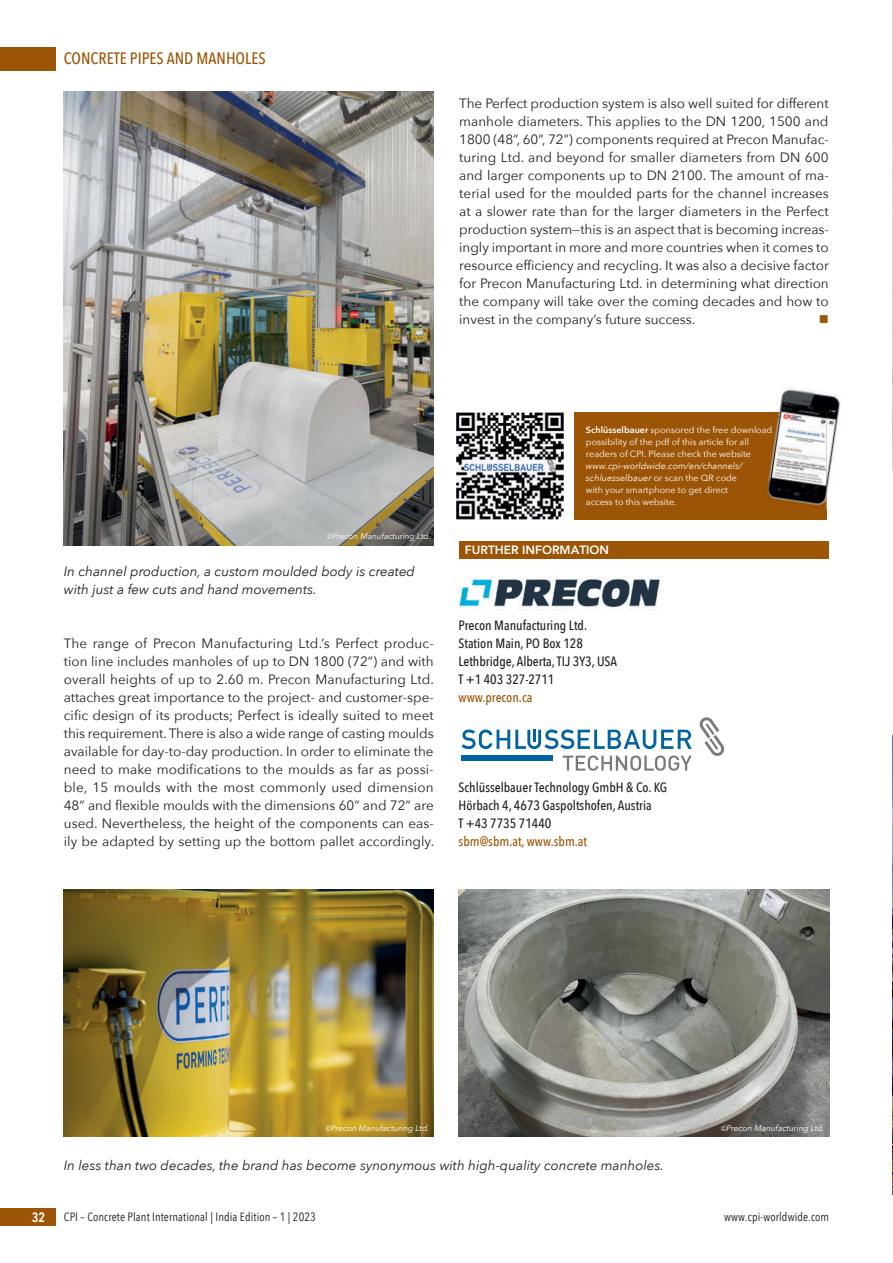
<style>
.page{position:relative;width:893px;height:1263px;background:#fff}
.page>*{position:absolute;margin:0;border:0;box-sizing:border-box;transform-origin:0 0}
.t1{font:500 16.5px "Avenir Next Condensed";color:#9c5506}
.t2{font:13.5px/18px "Avenir Next";color:#231f20;text-align:justify}
.t3{font:500 13.5px/18px "Avenir Next Condensed";color:#231f20}
.t4{font:italic 13.5px/18px "Avenir Next";color:#231f20}
.t5{font:500 13.5px "Avenir Next Condensed";color:#9c5506}
.t6{font:600 13.5px "Avenir Next Condensed";color:#fff}
.t7{font:13.5px "Wingdings";color:#9c5506}
.t8{font:12px "Avenir Next Condensed";letter-spacing:.01em;color:#231f20}
.t9{font:800 12px "Avenir";color:#fff}
.t10{font:9px/12px "Avenir Next";color:#fff}
.t11{font:italic 8.25px "Avenir Next";color:#fff}
.s1{font-family:"Source Sans Pro"}
.s2{font-weight:600}
.s3{font-style:italic}
</style>
<div class="page">
<div style="left:0;top:47px;width:55px;height:23px;background:#9c5506"></div>
<div style="left:0;top:1208px;width:55px;height:18px;background:#9c5506"></div>
<div style="left:574px;top:412px;width:252px;height:108px;background:#9c5506"></div>
<img style="left:456px;top:412px;width:108px;height:107px">
<img style="left:776px;top:387px;width:65px;height:123px">
<img style="left:767px;top:412px;width:59px;height:98px">
<div style="left:459px;top:541px;width:370px;height:17px;background:#9c5506"></div>
<img style="left:458px;top:576px;width:204px;height:35px">
<svg style="left:462px;top:729px;width:230px;height:20px"></svg>
<svg style="left:699px;top:717px;width:26px;height:39px"></svg>
<svg style="left:563px;top:755px;width:129px;height:16px"></svg>
<div style="left:462px;top:756px;width:91px;height:5px;background:#0163a1"></div>
<img style="left:64px;top:91px;width:370px;height:454px">
<img style="left:64px;top:889px;width:370px;height:247px">
<img style="left:459px;top:889px;width:370px;height:247px">
<img style="left:892px;top:1px;width:1px;height:469px">
<img style="left:892px;top:736px;width:1px;height:459px">
<hr style="left:892px;top:382px;width:1px;height:37px;background:#4299c9">
<hr style="left:892px;top:421px;width:1px;height:35px;background:#4299c9">
<hr style="left:892px;top:1203px;width:1px;height:60px;background:#4299c9">
<p class="t1" style="left:64px;top:49px;width:203px">CONCRETE PIPES AND MANHOLES</p>
<p class="t2" style="left:459px;top:94px;width:371px">The Perfect production system is also well suited for different manhole diameters. This applies to the DN 1200, 1500 and 1800 (48”, 60”, 72”) components required at Precon Manufac&shy;turing Ltd. and beyond for smaller diameters from DN 600 and larger components up to DN 2100. The amount of ma&shy;terial used for the moulded parts for the channel increases at a slower rate than for the larger diameters in the Perfect production system—this is an aspect that is becoming increas&shy;ingly important in more and more countries when it comes to resource efficiency and recycling. It was also a decisive factor for Precon Manufacturing Ltd. in determining what direction the company will take over the coming decades and how to invest in the company’s future success.</p>
<p class="t7" style="left:819px;top:312px;width:12px">■</p>
<p class="t11" style="left:327px;top:529px;width:105px"><span class="s1">©</span>Precon Manufacturing Ltd.</p>
<p class="t4" style="left:64px;top:562px;width:353px">In channel production, a custom moulded body is created with just a few cuts and hand movements.</p>
<p class="t2" style="left:64px;top:634px;width:372px">The range of Precon Manufacturing Ltd.’s Perfect produc&shy;tion line includes manholes of up to DN 1800 (72”) and with overall heights of up to 2.60 m. Precon Manufacturing Ltd. attaches great importance to the project- and customer-spe&shy;cific design of its products; Perfect is ideally suited to meet this requirement. There is also a wide range of casting moulds available for day-to-day production. In order to eliminate the need to make modifications to the moulds as far as possi&shy;ble, 15 moulds with the most commonly used dimension 48” and flexible moulds with the dimensions 60” and 72” are used. Nevertheless, the height of the components can eas&shy;ily be adapted by setting up the bottom pallet accordingly.</p>
<p class="t10" style="left:586px;top:424px;width:188px"><span class="s2">Schlüsselbauer</span> sponsored the free download possibility of the pdf of this article for all readers of CPI. Please check the website</p>
<p class="t10" style="left:586px;top:460px;width:158px"><span class="s3">www.cpi-worldwide.com/en/channels/ schluesselbauer</span> or scan the QR code with your smartphone to get direct access to this website.</p>
<p class="t9" style="left:465px;top:540px;width:146px">FURTHER INFORMATION</p>
<p class="t3" style="left:459px;top:616px;width:160px">Precon Manufacturing Ltd.<br>Station Main, PO Box 128<br>Lethbridge, Alberta, TIJ 3Y3, USA<br>T +1 403 327-2711</p>
<p class="t5" style="left:459px;top:689px;width:75px">www.precon.ca</p>
<p class="t3" style="left:459px;top:778px;width:210px">Schlüsselbauer Technology GmbH &amp; Co. KG<br>Hörbach 4, 4673 Gaspoltshofen, Austria<br>T +43 7735 71440</p>
<p class="t5" style="left:459px;top:833px;width:130px">sbm@sbm.at, www.sbm.at</p>
<p class="t11" style="left:326px;top:1121px;width:105px"><span class="s1">©</span>Precon Manufacturing Ltd.</p>
<p class="t11" style="left:721px;top:1121px;width:105px"><span class="s1">©</span>Precon Manufacturing Ltd.</p>
<p class="t4" style="left:64px;top:1156px;width:602px">In less than two decades, the brand has become synonymous with high-quality concrete manholes.</p>
<p class="t6" style="left:32px;top:1206px;width:15px">32</p>
<p class="t8" style="left:64px;top:1207px;width:254px">CPI – Concrete Plant International | India Edition – 1 | 2023</p>
<p class="t8" style="left:724px;top:1207px;width:107px">www.cpi-worldwide.com</p>
</div>
